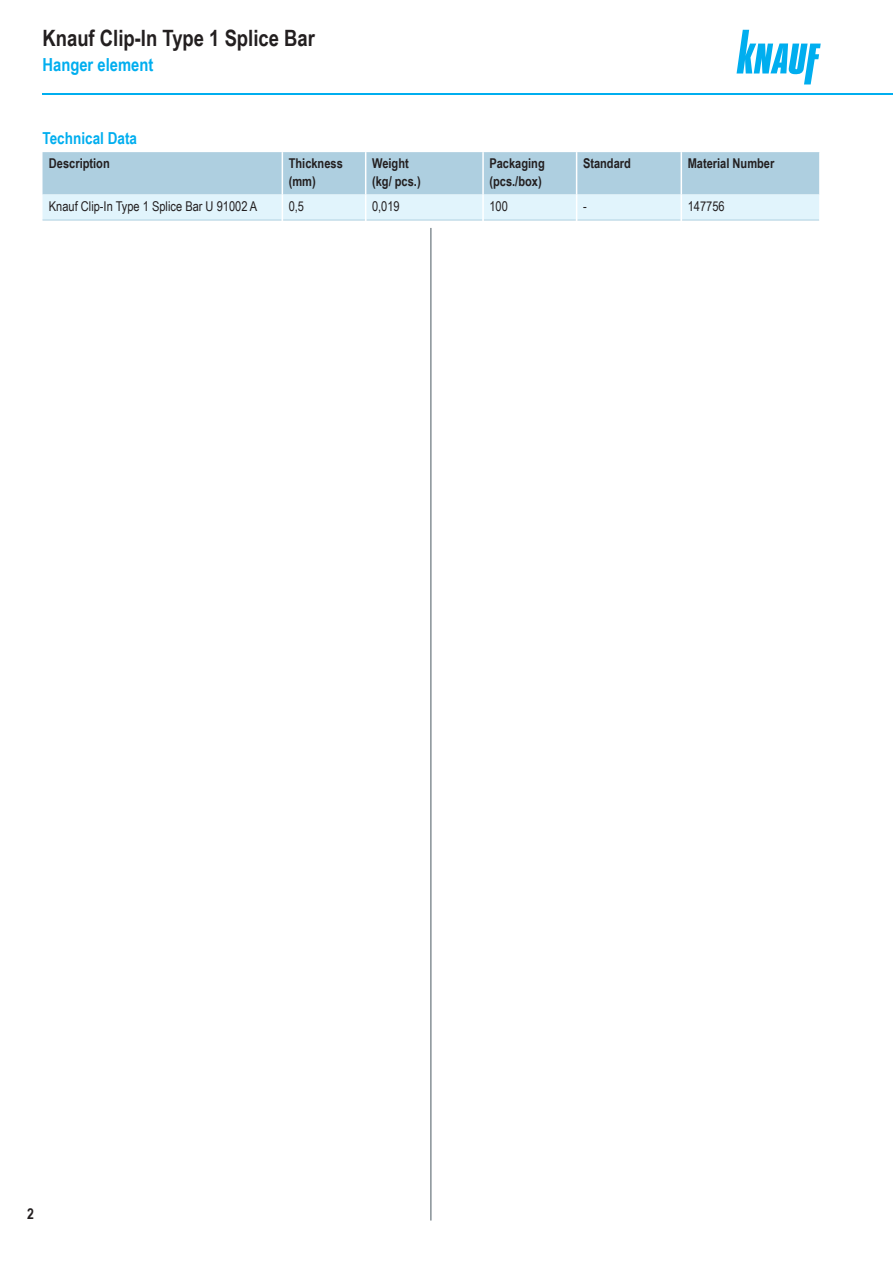
<style>
.page{position:relative;width:893px;height:1263px;background:#fff}
.page>*{position:absolute;margin:0;border:0;box-sizing:border-box;transform-origin:0 0}
.Ue1_Kap_li-S_TB{font:700 22.5px "Arial Narrow";color:#231f20}
.Ue1_Kap_li-S_TB-2{font:700 18px "Arial Narrow";color:#00aeef}
.Ue3_Beschreibung_11{font:700 16.5px "Arial Narrow";color:#00aeef}
.t1{font:700 15px "Arial Narrow";color:#231f20}
.Tab_Kopf_TB{font:700 13.5px "Arial Narrow";color:#231f20}
.Tab_Text_TB{font:13.5px "Arial Narrow";color:#231f20}
.Text_TB{font:13.5px "Arial Narrow";color:#231f20}
</style>
<div class="page">
<svg style="left:737px;top:30px;width:84px;height:54px"></svg>
<hr style="left:43px;top:220px;width:239px;height:1px;background:#aecfe0">
<hr style="left:366px;top:220px;width:116px;height:1px;background:#aecfe0">
<hr style="left:484px;top:220px;width:92px;height:1px;background:#aecfe0">
<hr style="left:577px;top:220px;width:104px;height:1px;background:#aecfe0">
<hr style="left:682px;top:220px;width:137px;height:1px;background:#aecfe0">
<hr style="left:283px;top:220px;width:82px;height:1px;background:#aecfe0">
<svg style="left:43px;top:152px;width:776px;height:68px;background:#c1ddea"></svg>
<hr style="left:282px;top:152px;width:1px;height:43px;background:#fff">
<hr style="left:365px;top:152px;width:1px;height:43px;background:#fff">
<hr style="left:482px;top:152px;width:2px;height:43px;background:#fff">
<hr style="left:576px;top:152px;width:1px;height:43px;background:#fff">
<hr style="left:681px;top:152px;width:1px;height:43px;background:#fff">
<hr style="left:43px;top:94px;width:850px;height:1px;background:#00aeef">
<hr style="left:430px;top:228px;width:2px;height:992px;background:#869096">
<p class="Ue1_Kap_li-S_TB" style="left:43px;top:21px;width:274px">Knauf Clip-In Type 1 Splice Bar</p>
<p class="Ue1_Kap_li-S_TB-2" style="left:43px;top:51px;width:112px">Hanger element</p>
<p class="Ue3_Beschreibung_11" style="left:43px;top:125px;width:96px">Technical Data</p>
<p class="Tab_Kopf_TB" style="left:49px;top:153px;width:62px">Description</p>
<p class="Tab_Kopf_TB" style="left:289px;top:153px;width:56px">Thickness</p>
<p class="Tab_Kopf_TB" style="left:289px;top:171px;width:29px">(mm)</p>
<p class="Tab_Kopf_TB" style="left:372px;top:153px;width:38px">Weight</p>
<p class="Tab_Kopf_TB" style="left:372px;top:171px;width:50px">(kg/ pcs.)</p>
<p class="Tab_Kopf_TB" style="left:489px;top:153px;width:57px">Packaging</p>
<p class="Tab_Kopf_TB" style="left:489px;top:171px;width:54px">(pcs./box)</p>
<p class="Tab_Kopf_TB" style="left:583px;top:153px;width:49px">Standard</p>
<p class="Tab_Kopf_TB" style="left:688px;top:153px;width:88px">Material Number</p>
<p class="Tab_Text_TB" style="left:49px;top:196px;width:210px">Knauf Clip-In Type 1 Splice Bar U 91002 A</p>
<p class="Tab_Text_TB" style="left:289px;top:196px;width:17px">0,5</p>
<p class="Text_TB" style="left:372px;top:196px;width:29px">0,019</p>
<p class="Text_TB" style="left:489px;top:196px;width:20px">100</p>
<p class="Text_TB" style="left:583px;top:196px;width:5px">-</p>
<p class="Text_TB" style="left:688px;top:196px;width:38px">147756</p>
<p class="t1" style="left:27px;top:1202px;width:8px">2</p>
</div>
